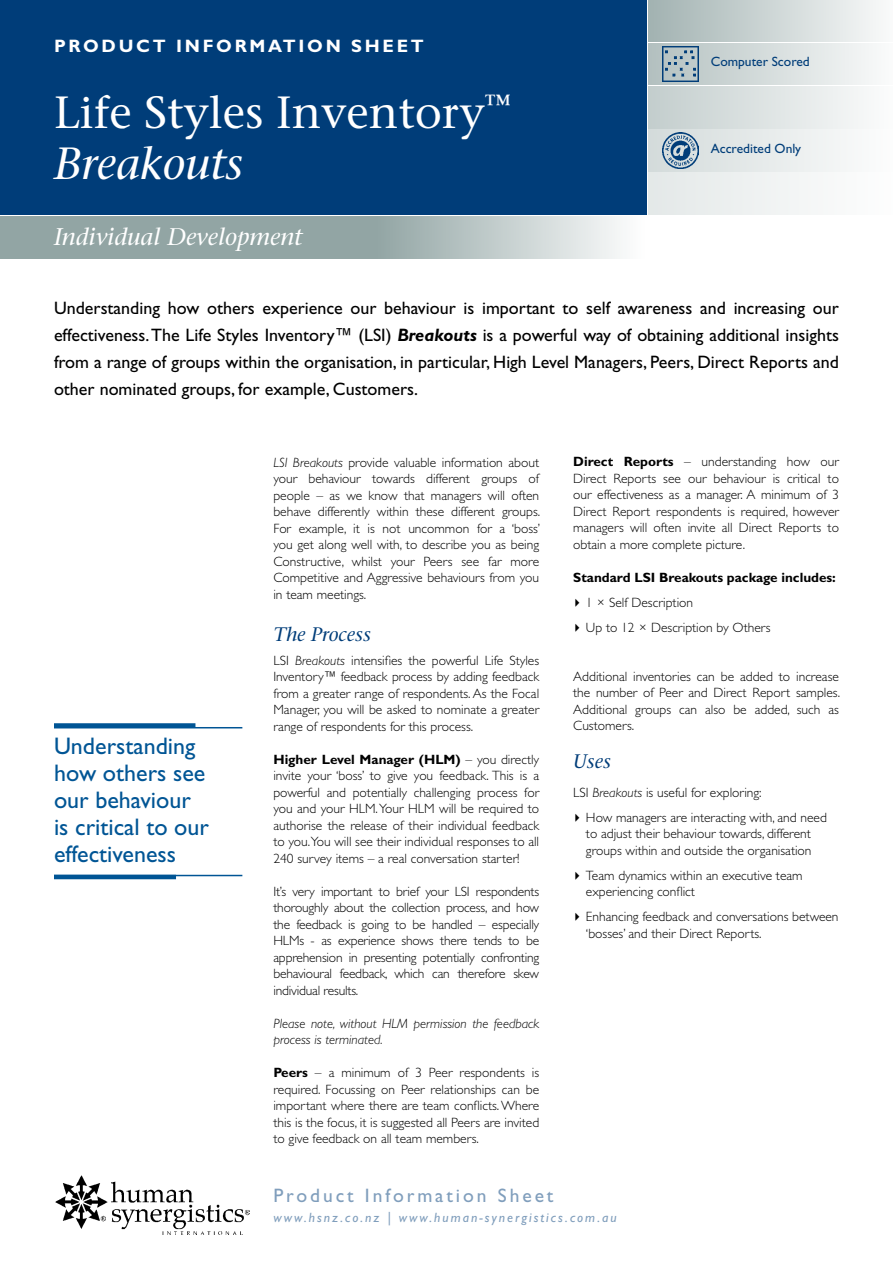
<style>
.page{position:relative;width:893px;height:1263px;background:#fff}
.page>*{position:absolute;margin:0;border:0;box-sizing:border-box;transform-origin:0 0}
.t1{font:45px/51px "Stone Serif";color:#fff}
.t2{font:24px/27px "Gill Sans Std";color:#005595}
.t3{font:italic 24px "Stone Serif";color:#fff}
.t4{font:19.5px "Gill Sans Std";letter-spacing:.15em;color:#809ebc}
.t5{font:italic 19.5px "Stone Serif";color:#003d79}
.t6{font:18px/27px "Gill Sans Std";color:#000;text-align:justify}
.t7{font:700 18px "Gill Sans Std";letter-spacing:.15em;color:#fff}
.t8{font:300 13.5px/16.5px "Gill Sans Std";color:#000;text-align:justify}
.t9{font:italic 300 13.5px/16.5px "Gill Sans Std";color:#000}
.t10{font:italic 13.5px "Gill Sans Std";letter-spacing:.15em;color:#809ebc}
.t11{font:13.5px "Gill Sans Std";color:#003d79}
.s1{font-style:italic}
.s2{font-weight:700;font-style:italic}
.s3{font-weight:700}
.s4{font-family:"Lucida Grande";font-weight:400}
</style>
<div class="page">
<div style="left:0;top:0;width:647px;height:214px;background:#003d79"></div>
<svg style="left:0;top:216px;width:620px;height:42px;background:#a5b4b4"></svg>
<div style="left:648px;top:173px;width:245px;height:41px;background:#f0f3f3"></div>
<svg style="left:648px;top:130px;width:198px;height:41px"></svg>
<div style="left:648px;top:86px;width:245px;height:42px;background:linear-gradient(to right,#c3cdcd,#fbfcfc)"></div>
<div style="left:648px;top:43px;width:245px;height:42px;background:linear-gradient(to right,#a9b9bb,#fefefd)"></div>
<div style="left:648px;top:0;width:245px;height:42px;background:linear-gradient(to right,#a2b2b1,#f9fafa)"></div>
<hr style="left:54px;top:727px;width:188px;height:1px;background:#005595">
<hr style="left:54px;top:875px;width:188px;height:1px;background:#005595">
<hr style="left:54px;top:875px;width:122px;height:4px;background:#005595">
<div style="left:54px;top:723px;width:141px;height:5px;background:#005595"></div>
<img style="left:55px;top:1176px;width:194px;height:58px">
<img style="left:663px;top:133px;width:35px;height:35px">
<img style="left:663px;top:46px;width:35px;height:36px">
<h3 class="t7" style="left:54px;top:36px;width:371px">PRODUCT INFORMATION SHEET</h3>
<h1 class="t1" style="left:54px;top:86px;width:458px">Life Styles Inventory<sup>™<br></sup><span class="s1">Breakouts</span></h1>
<h2 class="t3" style="left:54px;top:222px;width:250px">Individual Development</h2>
<p class="t11" style="left:711px;top:54px;width:100px">Computer Scored</p>
<p class="t11" style="left:711px;top:141px;width:92px">Accredited Only</p>
<p class="t6" style="left:54px;top:295px;width:786px">Understanding how others experience our behaviour is important to self awareness and increasing our effectiveness. The Life Styles Inventory™ (LSI) <span class="s2">Breakouts</span> is a powerful way of obtaining additional insights from a range of groups within the organisation, in particular, High Level Managers, Peers, Direct Reports and other nominated groups, for example, Customers.</p>
<h2 class="t2" style="left:54px;top:732px;width:157px">Understanding how others see our behaviour is critical to our effectiveness</h2>
<p class="t8" style="left:273px;top:454px;width:268px"><span class="s1">LSI Breakouts</span> provide valuable information about your behaviour towards different groups of people – as we know that managers will often behave differently within these different groups.<br>For example, it is not uncommon for a ‘boss’ you get along well with, to describe you as being Constructive, whilst your Peers see far more Competitive and Aggressive behaviours from you in team meetings.</p>
<h3 class="t5" style="left:273px;top:622px;width:99px">The Process</h3>
<p class="t8" style="left:273px;top:652px;width:267px">LSI <span class="s1">Breakouts</span> intensifies the powerful Life Styles Inventory™ feedback process by adding feedback from a greater range of respondents. As the Focal Manager, you will be asked to nominate a greater range of respondents for this process.</p>
<p class="t8" style="left:273px;top:751px;width:267px"><span class="s3">Higher Level Manager (HLM)</span> – you directly invite your ‘boss’ to give you feedback. This is a powerful and potentially challenging process for you and your HLM. Your HLM will be required to authorise the release of their individual feedback to you.You will see their individual responses to all 240 survey items – a real conversation starter!</p>
<p class="t8" style="left:273px;top:883px;width:267px">It’s very important to brief your LSI respondents thoroughly about the collection process, and how the feedback is going to be handled – especially HLMs - as experience shows there tends to be apprehension in presenting potentially confronting behavioural feedback, which can therefore skew individual results.</p>
<p class="t9" style="left:273px;top:1015px;width:267px">Please note, without HLM permission the feedback process is terminated.</p>
<p class="t8" style="left:273px;top:1064px;width:267px"><span class="s3">Peers</span> – a minimum of 3 Peer respondents is required. Focussing on Peer relationships can be important where there are team conflicts. Where this is the focus, it is suggested all Peers are invited to give feedback on all team members.</p>
<p class="t8" style="left:573px;top:454px;width:267px"><span class="s3">Direct Reports</span> – understanding how our Direct Reports see our behaviour is critical to our effectiveness as a manager. A minimum of 3<br>Direct Report respondents is required, however managers will often invite all Direct Reports to obtain a more complete picture.</p>
<p class="t8" style="left:573px;top:565px;width:264px;line-height:25px;text-align:left"><span class="s3">Standard LSI Breakouts package includes: </span><span class="s4">▸</span> 1 × Self Description<br><span class="s4">▸</span> Up to 12 × Description by Others</p>
<p class="t8" style="left:573px;top:668px;width:268px">Additional inventories can be added to increase the number of Peer and Direct Report samples.<br>Additional groups can also be added, such as Customers.</p>
<h3 class="t5" style="left:573px;top:749px;width:39px">Uses</h3>
<p class="t8" style="left:573px;top:780px;width:255px;line-height:25px">LSI <span class="s1">Breakouts</span> is useful for exploring:<br><span class="s4">▸</span> How managers are interacting with, and need</p>
<p class="t8" style="left:586px;top:825px;width:227px">to adjust their behaviour towards, different groups within and outside the organisation</p>
<p class="t8" style="left:586px;top:867px;width:218px;text-indent:-13px"><span class="s4">▸</span> Team dynamics within an executive team experiencing conflict</p>
<p class="t8" style="left:586px;top:908px;width:254px;text-indent:-13px"><span class="s4">▸</span> Enhancing feedback and conversations between ‘bosses’ and their Direct Reports.</p>
<h3 class="t4" style="left:273px;top:1184px;width:282px">Product Information Sheet</h3>
<p class="t10" style="left:273px;top:1209px;width:345px">www.hsnz.co.nz | www.human-synergistics.com.au</p>
</div>
